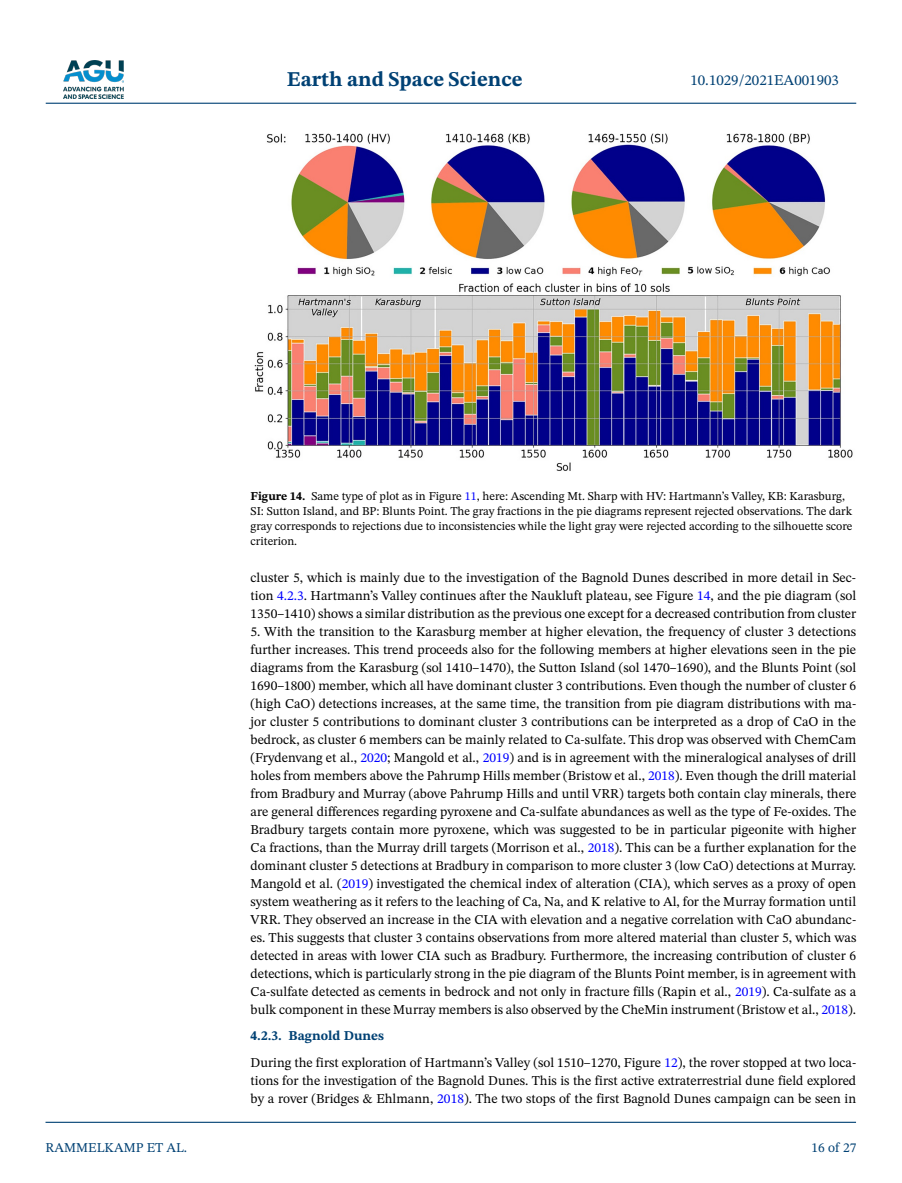
<style>
.page{position:relative;width:902px;height:1183px;background:#fff}
.page>*{position:absolute;margin:0;border:0;box-sizing:border-box;transform-origin:0 0}
.t1{font:700 21px "STIX Two Text";color:#004174}
.t2{font:15px "STIX Two Text";color:#004174}
.t3{font:13.5px/18px "STIX Two Text";color:#000;text-align:justify}
.t4{font:13.5px "STIX Two Text";color:#004174}
.t5{font:12px/15px "STIX Two Text";color:#000}
.s1{font-weight:700}
.s2{color:#00f}
.s3{font-weight:700;color:#004174}
</style>
<div class="page">
<img style="left:63px;top:60px;width:60px;height:39px">
<hr style="left:46px;top:103px;width:810px;height:1px;background:#004174">
<hr style="left:45px;top:1121px;width:810px;height:1px;background:#004174">
<img style="left:254px;top:134px;width:599px;height:337px">
<h1 class="t1" style="left:287px;top:64px;width:237px">Earth and Space Science</h1>
<p class="t2" style="left:690px;top:69px;width:150px">10.1029/2021EA001903</p>
<p class="t4" style="left:45px;top:1137px;width:143px">RAMMELKAMP ET AL.</p>
<p class="t5" style="left:250px;top:488px;width:603px"><span class="s1">Figure 14.</span> Same type of plot as in Figure <span class="s2">11</span>, here: Ascending Mt. Sharp with HV: Hartmann’s Valley, KB: Karasburg, SI: Sutton Island, and BP: Blunts Point. The gray fractions in the pie diagrams represent rejected observations. The dark gray corresponds to rejections due to inconsistencies while the light gray were rejected according to the silhouette score criterion.</p>
<p class="t3" style="left:250px;top:568px;width:607px">cluster 5, which is mainly due to the investigation of the Bagnold Dunes described in more detail in Sec&shy;tion <span class="s2">4.2.3</span>. Hartmann’s Valley continues after the Naukluft plateau, see Figure <span class="s2">14</span>, and the pie diagram (sol 1350–1410) shows a similar distribution as the previous one except for a decreased contribution from cluster</p>
<p class="t3" style="left:250px;top:622px;width:607px">5. With the transition to the Karasburg member at higher elevation, the frequency of cluster 3 detections further increases. This trend proceeds also for the following members at higher elevations seen in the pie diagrams from the Karasburg (sol 1410–1470), the Sutton Island (sol 1470–1690), and the Blunts Point (sol 1690–1800) member, which all have dominant cluster 3 contributions. Even though the number of cluster 6 (high CaO) detections increases, at the same time, the transition from pie diagram distributions with ma&shy;jor cluster 5 contributions to dominant cluster 3 contributions can be interpreted as a drop of CaO in the bedrock, as cluster 6 members can be mainly related to Ca-sulfate. This drop was observed with ChemCam (Frydenvang et al., <span class="s2">2020</span>; Mangold et al., <span class="s2">2019</span>) and is in agreement with the mineralogical analyses of drill holes from members above the Pahrump Hills member (Bristow et al., <span class="s2">2018</span>). Even though the drill material from Bradbury and Murray (above Pahrump Hills and until VRR) targets both contain clay minerals, there are general differences regarding pyroxene and Ca-sulfate abundances as well as the type of Fe-oxides. The Bradbury targets contain more pyroxene, which was suggested to be in particular pigeonite with higher Ca fractions, than the Murray drill targets (Morrison et al., <span class="s2">2018</span>). This can be a further explanation for the dominant cluster 5 detections at Bradbury in comparison to more cluster 3 (low CaO) detections at Murray.<br>Mangold et al. (<span class="s2">2019</span>) investigated the chemical index of alteration (CIA), which serves as a proxy of open system weathering as it refers to the leaching of Ca, Na, and K relative to Al, for the Murray formation until VRR. They observed an increase in the CIA with elevation and a negative correlation with CaO abundanc&shy;es. This suggests that cluster 3 contains observations from more altered material than cluster 5, which was detected in areas with lower CIA such as Bradbury. Furthermore, the increasing contribution of cluster 6 detections, which is particularly strong in the pie diagram of the Blunts Point member, is in agreement with Ca-sulfate detected as cements in bedrock and not only in fracture fills (Rapin et al., <span class="s2">2019</span>). Ca-sulfate as a bulk component in these Murray members is also observed by the CheMin instrument (Bristow et al., <span class="s2">2018</span>).</p>
<p class="t3" style="left:250px;top:1021px;width:607px;line-height:27px"><span class="s3">4.2.3. Bagnold Dunes<br></span>During the first exploration of Hartmann’s Valley (sol 1510–1270, Figure <span class="s2">12</span>), the rover stopped at two loca-</p>
<p class="t3" style="left:250px;top:1070px;width:607px">tions for the investigation of the Bagnold Dunes. This is the first active extraterrestrial dune field explored by a rover (Bridges &amp; Ehlmann, <span class="s2">2018</span>). The two stops of the first Bagnold Dunes campaign can be seen in</p>
<p class="t4" style="left:811px;top:1137px;width:46px">16 of 27</p>
</div>
